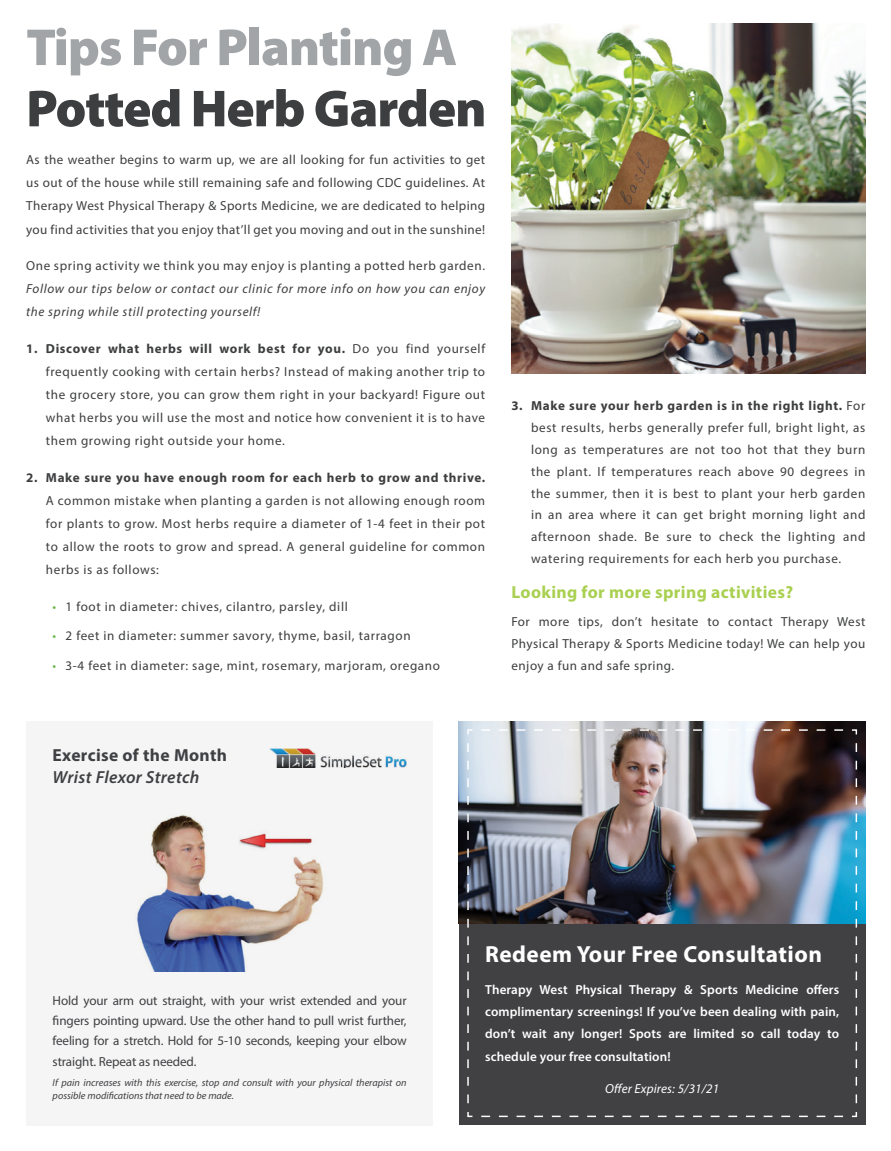
<style>
.page{position:relative;width:891px;height:1151px;background:#fff}
.page>*{position:absolute;margin:0;border:0;box-sizing:border-box;transform-origin:0 0}
.t1{font:900 52.43px/61.2px "Myriad Pro";letter-spacing:-.02em;color:#a2a5a8}
.t2{font:700 23.4px "Myriad Pro";letter-spacing:.02em;color:#fff}
.t3{font:700 17.55px/21.8px "Myriad Pro";letter-spacing:.02em;color:#3f4043}
.t4{font:700 17.55px "Myriad Pro";letter-spacing:.02em;color:#a9d050}
.t5{font:13.05px/23.2px "Myriad Pro";letter-spacing:.05em;color:#3d3e3f;text-align:justify}
.t6{font:13.05px/20.5px "Myriad Pro";letter-spacing:-.01em;color:#3f4043;text-align:justify}
.t7{font:600 13.05px/22.3px "Myriad Pro";letter-spacing:.01em;color:#fff;text-align:justify}
.t8{font:italic 13.05px/23.2px "Myriad Pro";letter-spacing:.05em;color:#3d3e3f;text-align:justify}
.t9{font:italic 13.05px "Myriad Pro";letter-spacing:.01em;color:#fff}
.t10{font:italic 10.12px/13px "Myriad Pro";color:#3f4043}
.s1{color:#3d3e3f}
.s2{font-style:normal}
.s3{font-weight:700}
.s4{color:#6bb649}
.s5{font-weight:600;font-style:italic}
</style>
<div class="page">
<div style="left:26px;top:721px;width:407px;height:404px;background:#f5f5f5"></div>
<img style="left:270px;top:748px;width:137px;height:18px">
<div style="left:459px;top:922px;width:406px;height:202px;background:#414042"></div>
<img style="left:459px;top:721px;width:406px;height:202px">
<img style="left:511px;top:23px;width:354px;height:351px">
<img style="left:467px;top:728px;width:391px;height:389px">
<img style="left:137px;top:815px;width:187px;height:156px">
<p class="t1" style="left:26px;top:15px;width:462px">Tips For Planting A<br><span class="s1">Potted Herb Garden</span></p>
<p class="t5" style="left:26px;top:148px;width:460px">As the weather begins to warm up, we are all looking for fun activities to get us out of the house while still remaining safe and following CDC guidelines. At Therapy West Physical Therapy &amp; Sports Medicine, we are dedicated to helping you find activities that you enjoy that’ll get you moving and out in the sunshine!</p>
<p class="t8" style="left:26px;top:254px;width:460px"><span class="s2">One spring activity we think you may enjoy is planting a potted herb garden.<br></span>Follow our tips below or contact our clinic for more info on how you can enjoy the spring while still protecting yourself!</p>
<p class="t5" style="left:46px;top:336px;width:441px;text-indent:-20px"><span class="s3">1. Discover what herbs will work best for you.</span> Do you find yourself frequently cooking with certain herbs? Instead of making another trip to the grocery store, you can grow them right in your backyard! Figure out what herbs you will use the most and notice how convenient it is to have them growing right outside your home.</p>
<p class="t5" style="left:46px;top:465px;width:441px;text-indent:-20px"><span class="s3">2. Make sure you have enough room for each herb to grow and thrive.<br></span>A common mistake when planting a garden is not allowing enough room for plants to grow. Most herbs require a diameter of 1-4 feet in their pot to allow the roots to grow and spread. A general guideline for common herbs is as follows:</p>
<p class="t5" style="left:52px;top:594px;width:297px"><span class="s4">•</span> 1 foot in diameter: chives, cilantro, parsley, dill</p>
<p class="t5" style="left:52px;top:624px;width:360px"><span class="s4">•</span> 2 feet in diameter: summer savory, thyme, basil, tarragon</p>
<p class="t5" style="left:52px;top:654px;width:389px"><span class="s4">•</span> 3-4 feet in diameter: sage, mint, rosemary, marjoram, oregano</p>
<p class="t5" style="left:531px;top:394px;width:336px;line-height:21.8px;text-indent:-20px"><span class="s3">3. Make sure your herb garden is in the right light.</span> For best results, herbs generally prefer full, bright light, as long as temperatures are not too hot that they burn the plant. If temperatures reach above 90 degrees in the summer, then it is best to plant your herb garden in an area where it can get bright morning light and afternoon shade. Be sure to check the lighting and watering requirements for each herb you purchase.</p>
<p class="t4" style="left:511px;top:580px;width:283px">Looking for more spring activities?</p>
<p class="t5" style="left:511px;top:611px;width:356px;line-height:21.8px">For more tips, don’t hesitate to contact Therapy West Physical Therapy &amp; Sports Medicine today! We can help you enjoy a fun and safe spring.</p>
<p class="t3" style="left:53px;top:743px;width:176px">Exercise of the Month<br><span class="s5">Wrist Flexor Stretch</span></p>
<p class="t6" style="left:53px;top:989px;width:356px">Hold your arm out straight, with your wrist extended and your fingers pointing upward. Use the other hand to pull wrist further, feeling for a stretch. Hold for 5-10 seconds, keeping your elbow straight. Repeat as needed.</p>
<p class="t10" style="left:53px;top:1075px;width:356px">If pain increases with this exercise, stop and consult with your physical therapist on possible modifications that need to be made.</p>
<p class="t2" style="left:485px;top:938px;width:338px">Redeem Your Free Consultation</p>
<p class="t7" style="left:485px;top:977px;width:356px">Therapy West Physical Therapy &amp; Sports Medicine offers complimentary screenings! If you’ve been dealing with pain, don’t wait any longer! Spots are limited so call today to schedule your free consultation!</p>
<p class="t9" style="left:605px;top:1080px;width:116px">Offer Expires: 5/31/21</p>
</div>
